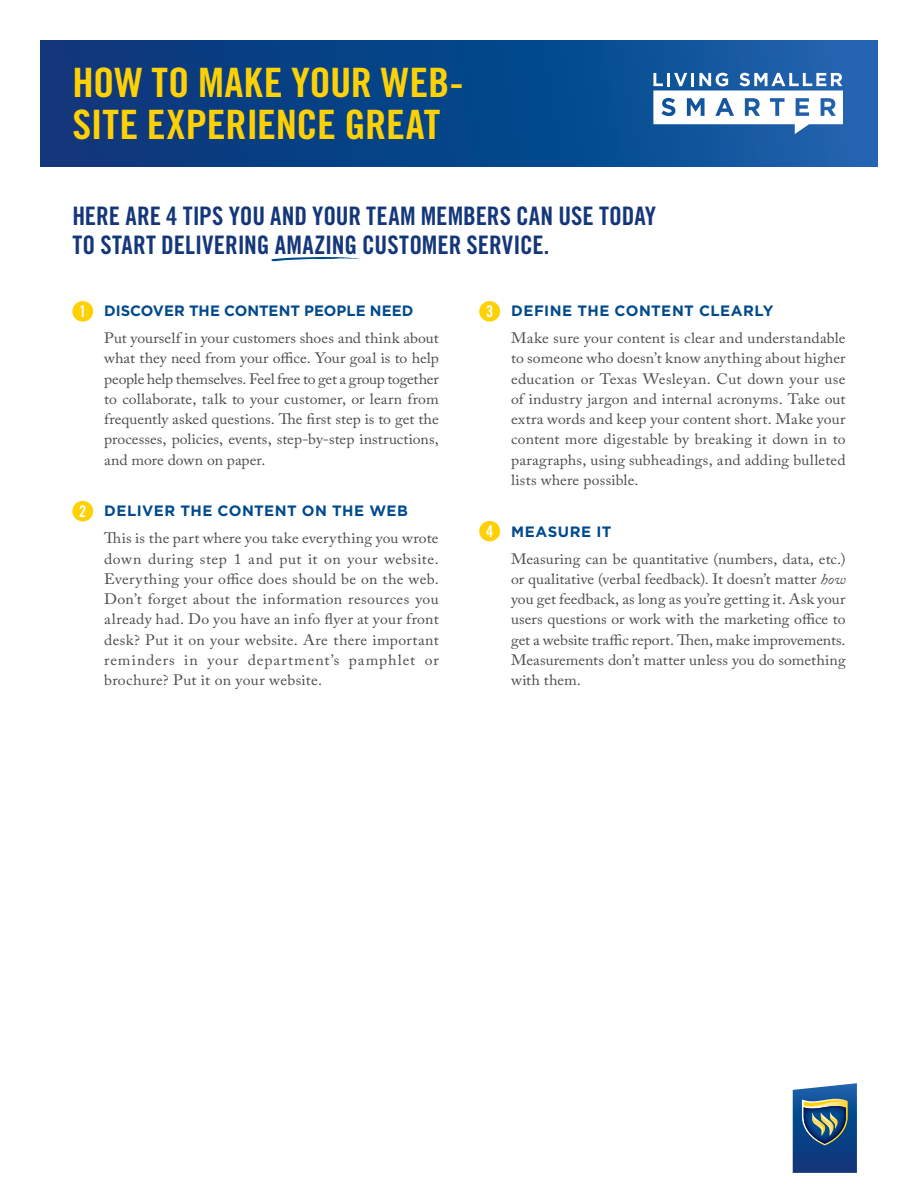
<style>
.page{position:relative;width:918px;height:1188px;background:#fff}
.page>*{position:absolute;margin:0;border:0;box-sizing:border-box;transform-origin:0 0}
.Page_Title{font:40.5px/42px "Trade Gothic LT Std Bd Cn 20";letter-spacing:-.005em;color:#fed105;scale:1.05 1}
.t1{font:25.5px/28.5px "Trade Gothic LT Std Bd Cn 20";color:#14367b}
.Page_Titles{font:16.2px "Trade Gothic LT Std Bd Cn 20";color:#fff}
.Body{font:15px/20.2px "Adobe Caslon Pro";letter-spacing:.01em;color:#4b4c4d;text-align:justify;scale:1.05 1}
.Sub-Title{font:700 15px "Gotham";letter-spacing:.025em;color:#004a8d}
.Sub-Title-2{font:700 15px "Gotham";color:#004a8d}
.s1{font-style:italic}
</style>
<div class="page">
<svg style="left:40px;top:40px;width:838px;height:126px;background:#0b468b"></svg>
<svg style="left:793px;top:1083px;width:64px;height:90px;background:#335d89"></svg>
<svg style="left:653px;top:73px;width:190px;height:61px"></svg>
<div style="left:72px;top:301px;width:21px;height:21px;background:#fed105;border-radius:50%"></div>
<div style="left:479px;top:521px;width:21px;height:20px;background:#fed105;border-radius:50%"></div>
<div style="left:72px;top:501px;width:21px;height:20px;background:#fed105;border-radius:50%"></div>
<div style="left:479px;top:301px;width:21px;height:21px;background:#fed105;border-radius:50%"></div>
<svg style="left:271px;top:257px;width:88px;height:4px"></svg>
<p class="Page_Title" style="left:72px;top:61px;width:374px">HOW TO MAKE YOUR WEB-<br>SITE EXPERIENCE GREAT</p>
<p class="t1" style="left:72px;top:202px;width:585px">HERE ARE 4 TIPS YOU AND YOUR TEAM MEMBERS CAN USE TODAY<br>TO START DELIVERING AMAZING CUSTOMER SERVICE.</p>
<p class="Page_Titles" style="left:79px;top:302px;width:9px">1</p>
<p class="Page_Titles" style="left:79px;top:501px;width:9px">2</p>
<p class="Sub-Title-2" style="left:104px;top:301px;width:311px">DISCOVER THE CONTENT PEOPLE NEED</p>
<p class="Body" style="left:104px;top:328px;width:320px">Put yourself in your customers shoes and think about what they need from your office. Your goal is to help people help themselves. Feel free to get a group together to collaborate, talk to your customer, or learn from frequently asked questions. The first step is to get the processes, policies, events, step-by-step instructions, and more down on paper.</p>
<p class="Sub-Title" style="left:104px;top:501px;width:305px">DELIVER THE CONTENT ON THE WEB</p>
<p class="Body" style="left:104px;top:528px;width:320px">This is the part where you take everything you wrote down during step 1 and put it on your website.<br>Everything your office does should be on the web.<br>Don’t forget about the information resources you already had. Do you have an info flyer at your front desk? Put it on your website. Are there important reminders in your department’s pamphlet or brochure? Put it on your website.</p>
<p class="Page_Titles" style="left:486px;top:302px;width:9px">3</p>
<p class="Sub-Title" style="left:511px;top:301px;width:264px">DEFINE THE CONTENT CLEARLY</p>
<p class="Body" style="left:511px;top:328px;width:320px">Make sure your content is clear and understandable to someone who doesn’t know anything about higher education or Texas Wesleyan. Cut down your use of industry jargon and internal acronyms. Take out extra words and keep your content short. Make your content more digestable by breaking it down in to paragraphs, using subheadings, and adding bulleted lists where possible.</p>
<p class="Sub-Title" style="left:511px;top:521px;width:102px">MEASURE IT</p>
<p class="Body" style="left:511px;top:548px;width:320px">Measuring can be quantitative (numbers, data, etc.) or qualitative (verbal feedback). It doesn’t matter <span class="s1">how </span>you get feedback, as long as you’re getting it. Ask your users questions or work with the marketing office to get a website traffic report. Then, make improvements.<br>Measurements don’t matter unless you do something with them.</p>
<p class="Page_Titles" style="left:486px;top:521px;width:9px">4</p>
</div>
